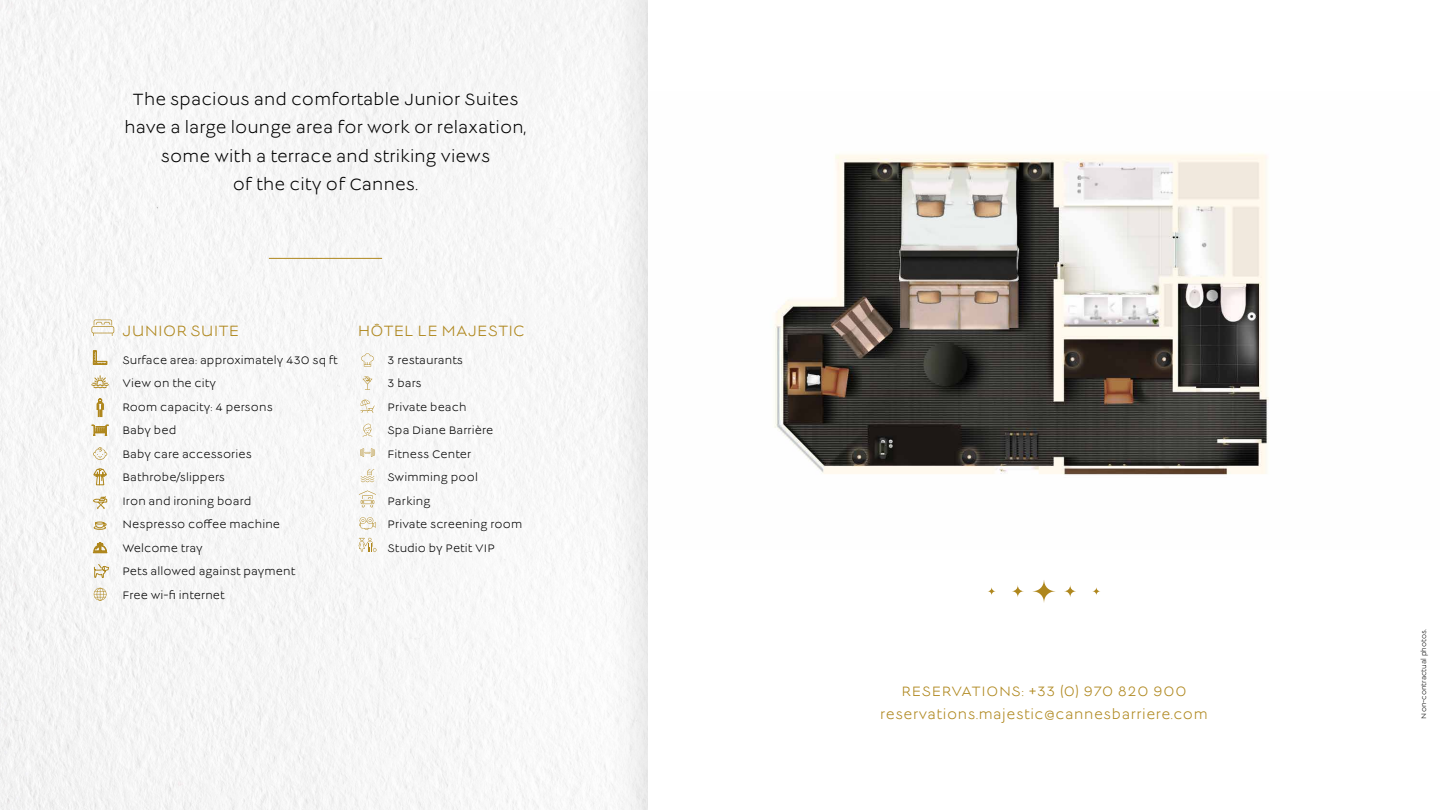
<style>
.page{position:relative;width:1440px;height:810px;background:#fff}
.page>*{position:absolute;margin:0;border:0;box-sizing:border-box;transform-origin:0 0}
.t1{font:18px/28.5px "Lucien";letter-spacing:.01em;color:#000;text-align:center}
.t2{font:16.5px "Lucien";letter-spacing:.01em;color:#af871d}
.t3{font:15px/22.5px "Lucien";letter-spacing:.04em;color:#af871d;text-align:center}
.t4{font:12px/23.5px "Lucien";letter-spacing:.01em;color:#000}
.t5{font:7.5px "Lucien";color:#000}
</style>
<div class="page">
<img style="left:0;top:0;width:606px;height:810px">
<div style="left:606px;top:0;width:834px;height:810px;background:#f3f3f3"></div>
<div style="left:648px;top:0;width:792px;height:810px;background:#fff"></div>
<svg style="left:91px;top:320px;width:23px;height:16px"></svg>
<svg style="left:93px;top:542px;width:14px;height:11px"></svg>
<svg style="left:94px;top:522px;width:13px;height:8px"></svg>
<svg style="left:93px;top:468px;width:14px;height:17px"></svg>
<svg style="left:92px;top:425px;width:16px;height:11px"></svg>
<svg style="left:93px;top:447px;width:14px;height:13px"></svg>
<svg style="left:93px;top:496px;width:14px;height:13px"></svg>
<svg style="left:93px;top:351px;width:14px;height:14px"></svg>
<svg style="left:94px;top:588px;width:12px;height:13px"></svg>
<svg style="left:91px;top:375px;width:18px;height:14px"></svg>
<svg style="left:97px;top:399px;width:6px;height:18px"></svg>
<hr style="left:269px;top:258px;width:113px;height:1px;background:#af871d">
<svg style="left:361px;top:353px;width:13px;height:14px"></svg>
<svg style="left:360px;top:400px;width:15px;height:13px"></svg>
<svg style="left:363px;top:423px;width:9px;height:14px"></svg>
<svg style="left:359px;top:491px;width:17px;height:16px"></svg>
<svg style="left:361px;top:469px;width:13px;height:13px"></svg>
<svg style="left:359px;top:517px;width:17px;height:13px"></svg>
<svg style="left:359px;top:538px;width:18px;height:14px"></svg>
<svg style="left:363px;top:376px;width:9px;height:14px"></svg>
<svg style="left:360px;top:448px;width:15px;height:9px"></svg>
<svg style="left:1033px;top:580px;width:22px;height:22px"></svg>
<svg style="left:1012px;top:585px;width:12px;height:12px"></svg>
<svg style="left:1064px;top:585px;width:12px;height:12px"></svg>
<svg style="left:988px;top:587px;width:8px;height:8px"></svg>
<svg style="left:1092px;top:587px;width:8px;height:8px"></svg>
<img style="left:774px;top:153px;width:495px;height:322px">
<svg style="left:94px;top:564px;width:15px;height:14px"></svg>
<h1 class="t1" style="left:125px;top:86px;width:403px">The spacious and comfortable Junior Suites have a large lounge area for work or relaxation, some with a terrace and striking views<br>of the city of Cannes.</h1>
<h2 class="t2" style="left:122px;top:324px;width:118px">JUNIOR SUITE</h2>
<p class="t4" style="left:122px;top:349px;width:217px">Surface area: approximately 430 sq ft<br>View on the city<br>Room capacity: 4 persons<br>Baby bed<br>Baby care accessories<br>Bathrobe/slippers<br>Iron and ironing board<br>Nespresso coffee machine<br>Welcome tray<br>Pets allowed against payment<br>Free wi-fi internet</p>
<h2 class="t2" style="left:358px;top:324px;width:168px">HÔTEL LE MAJESTIC</h2>
<p class="t4" style="left:388px;top:349px;width:136px">3 restaurants<br>3 bars<br>Private beach<br>Spa Diane Barrière<br>Fitness Center<br>Swimming pool<br>Parking<br>Private screening room<br>Studio by Petit VIP</p>
<p class="t3" style="left:880px;top:681px;width:329px">RESERVATIONS: +33 (0) 970 820 900 reservations.majestic@cannesbarriere.com</p>
<p class="t5" style="left:1421px;top:718px;width:91px;rotate:-90deg">Non-contractual photos.</p>
</div>
